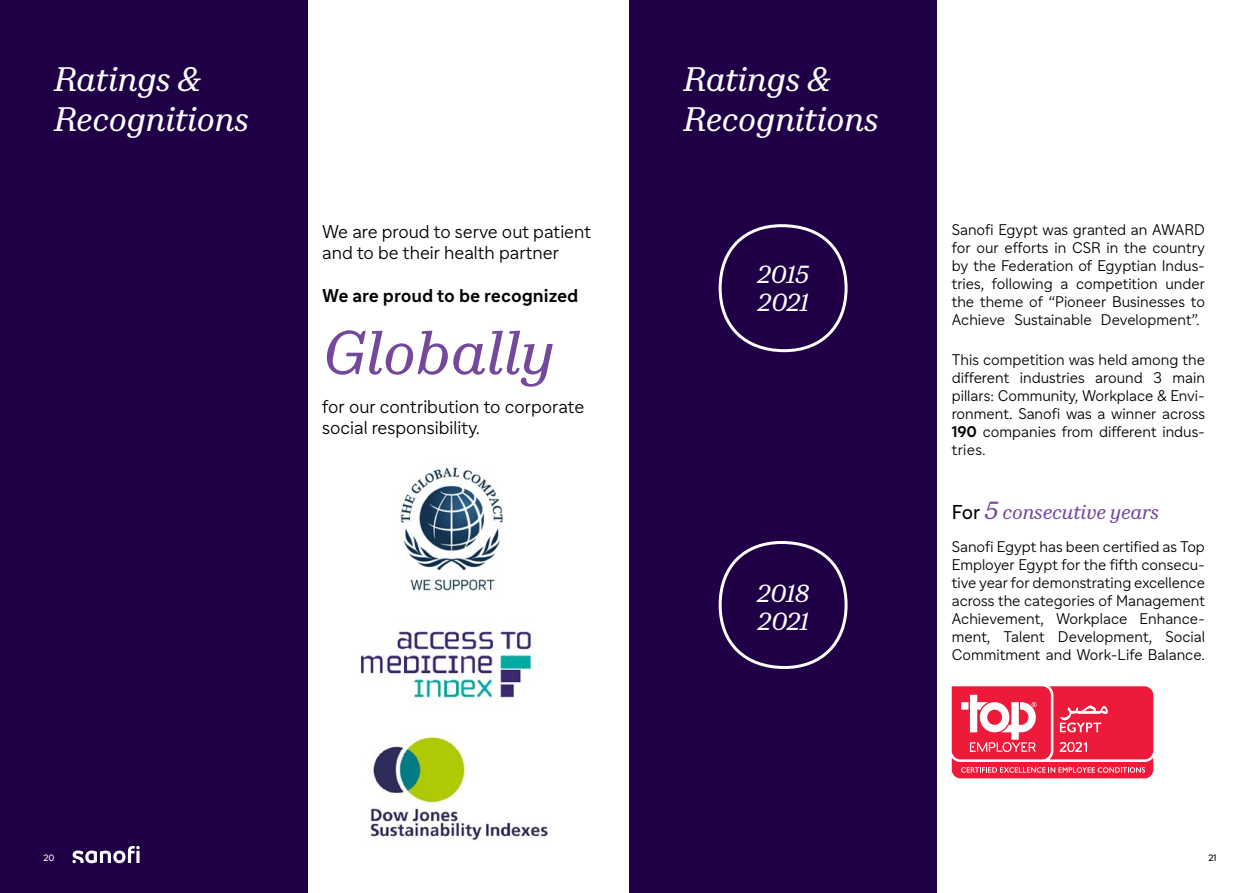
<style>
.page{position:relative;width:1259px;height:893px;background:#fff}
.page>*{position:absolute;margin:0;border:0;box-sizing:border-box;transform-origin:0 0}
.t1{font:italic 60px "Sanofi Serif";color:#74489d}
.t2{font:italic 33px/39.6px "Sanofi Serif";color:#fff}
.t3{font:italic 24px/28.5px "Sanofi Serif";letter-spacing:-.005em;color:#fff}
.t4{font:italic 19.5px "Sanofi Serif";color:#74489d}
.t5{font:300 18px/21.6px "Sanofi Sans";color:#000}
.t6{font:700 18px "Sanofi Sans";color:#000}
.t7{font:300 15px/18px "Sanofi Sans";color:#000;text-align:justify}
.t8{font:9px "Sanofi Sans";color:#fff}
.t9{font:9px "Sanofi Sans";color:#000}
.s1{font-weight:700}
.s2{font-family:"Sanofi Sans";font-style:normal;color:#000}
.s3{font-size:24px}
</style>
<div class="page">
<div style="left:0;top:0;width:307px;height:893px;background:#1f0047"></div>
<div style="left:629px;top:0;width:307px;height:893px;background:#1f0047"></div>
<div style="left:718px;top:224px;width:129px;height:128px;border:3px solid #fff;border-radius:50%"></div>
<div style="left:718px;top:541px;width:129px;height:128px;border:3px solid #fff;border-radius:50%"></div>
<img style="left:400px;top:467px;width:103px;height:124px">
<img style="left:360px;top:631px;width:172px;height:67px">
<img style="left:370px;top:736px;width:178px;height:104px">
<svg style="left:951px;top:686px;width:202px;height:92px;background:#f0455f"></svg>
<svg style="left:72px;top:846px;width:68px;height:17px"></svg>
<h2 class="t2" style="left:54px;top:59px;width:196px">Ratings &amp;<br>Recognitions</h2>
<h2 class="t2" style="left:683px;top:59px;width:196px">Ratings &amp;<br>Recognitions</h2>
<p class="t5" style="left:322px;top:220px;width:270px">We are proud to serve out patient and to be their health partner</p>
<p class="t6" style="left:322px;top:285px;width:258px">We are proud to be recognized</p>
<h1 class="t1" style="left:322px;top:316px;width:234px">Globally</h1>
<p class="t5" style="left:322px;top:395px;width:264px">for our contribution to corporate social responsibility.</p>
<h3 class="t3" style="left:757px;top:260px;width:53px">2015<br>2021</h3>
<h3 class="t3" style="left:757px;top:579px;width:54px">2018<br>2021</h3>
<p class="t7" style="left:951px;top:221px;width:255px">Sanofi Egypt was granted an AWARD for our efforts in CSR in the country by the Federation of Egyptian Indus&shy;tries, following a competition under the theme of “Pioneer Businesses to Achieve Sustainable Development”.</p>
<p class="t7" style="left:951px;top:350px;width:255px">This competition was held among the different industries around 3 main pillars: Community, Workplace &amp; Envi&shy;ronment. Sanofi was a winner across <span class="s1">190</span> companies from different indus&shy;tries.</p>
<h3 class="t4" style="left:951px;top:500px;width:209px"><span class="s2">For</span> <span class="s3">5</span> consecutive years</h3>
<p class="t7" style="left:951px;top:538px;width:255px">Sanofi Egypt has been certified as Top Employer Egypt for the fifth consecu&shy;tive year for demonstrating excellence across the categories of Management Achievement, Workplace Enhance&shy;ment, Talent Development, Social Commitment and Work-Life Balance.</p>
<p class="t8" style="left:43px;top:852px;width:13px">20</p>
<p class="t9" style="left:1208px;top:852px;width:10px">21</p>
</div>
